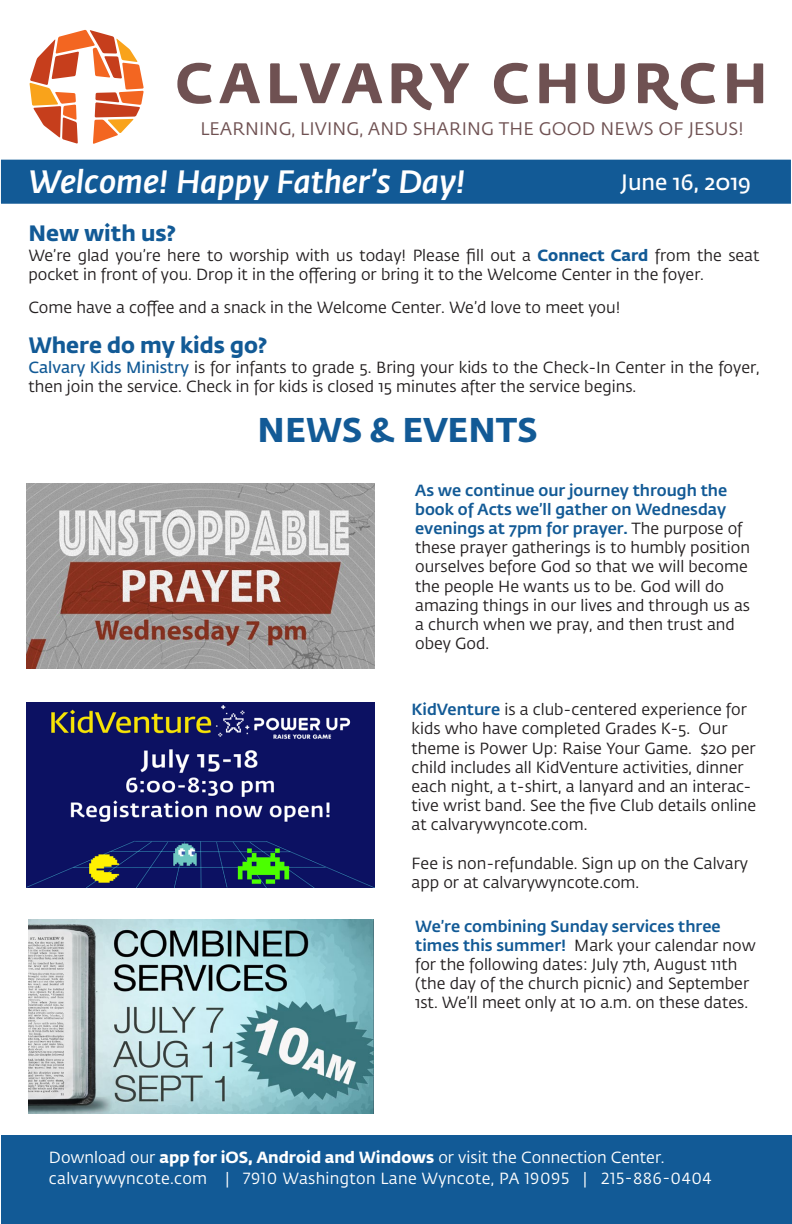
<style>
.page{position:relative;width:792px;height:1224px;background:#fff}
.page>*{position:absolute;margin:0;border:0;box-sizing:border-box;transform-origin:0 0}
.t1{font:700 34px "Fedra Sans Std";color:#125a96}
.t2{font:italic 500 32px "Fedra Sans Std";color:#fff}
.t3{font:700 22px "Fedra Sans Std";color:#125a96}
.t4{font:600 22px "Fedra Sans Std";color:#fff}
.t5{font:18px "Fedra Sans Std";letter-spacing:.01em;color:#6f5152}
.t6{font:16px/19.2px "Fedra Sans Std";color:#231f20}
.t7{font:16px "Fedra Sans Std";letter-spacing:.02em;color:#fff}
.t8{font:16px "Fedra Sans Std";color:#fff}
.s1{font-weight:700;color:#125a96}
.s2{font-weight:600;color:#125a96}
.s3{font-weight:500;color:#125a96}
.s4{font-weight:700}
</style>
<div class="page">
<div style="left:0;top:159px;width:792px;height:46px;background:#125a96"></div>
<div style="left:0;top:158px;width:792px;height:48px;border:2px solid #fff"></div>
<svg style="left:219px;top:63px;width:41px;height:40px"></svg>
<svg style="left:270px;top:63px;width:112px;height:40px"></svg>
<svg style="left:392px;top:63px;width:77px;height:47px"></svg>
<svg style="left:177px;top:63px;width:35px;height:41px"></svg>
<svg style="left:30px;top:30px;width:114px;height:114px"></svg>
<svg style="left:539px;top:63px;width:36px;height:40px"></svg>
<svg style="left:727px;top:63px;width:36px;height:40px"></svg>
<svg style="left:494px;top:63px;width:34px;height:41px"></svg>
<svg style="left:588px;top:63px;width:37px;height:41px"></svg>
<svg style="left:638px;top:63px;width:77px;height:47px"></svg>
<div style="left:1px;top:1135px;width:791px;height:89px;background:#125a96"></div>
<img style="left:26px;top:483px;width:349px;height:185px">
<img style="left:26px;top:703px;width:349px;height:185px">
<img style="left:28px;top:919px;width:346px;height:195px">
<p class="t5" style="left:200px;top:118px;width:545px">LEARNING, LIVING, AND SHARING THE GOOD NEWS OF JESUS!</p>
<h2 class="t2" style="left:28px;top:161px;width:439px">Welcome! Happy Father’s Day!</h2>
<h3 class="t4" style="left:621px;top:169px;width:131px">June 16, 2019</h3>
<h3 class="t3" style="left:28px;top:219px;width:149px">New with us?</h3>
<p class="t6" style="left:28px;top:246px;width:733px">We’re glad you’re here to worship with us today! Please fill out a <span class="s1">Connect Card</span> from the seat pocket in front of you. Drop it in the offering or bring it to the Welcome Center in the foyer.</p>
<p class="t6" style="left:28px;top:298px;width:593px">Come have a coffee and a snack in the Welcome Center. We’d love to meet you!</p>
<h3 class="t3" style="left:28px;top:331px;width:241px">Where do my kids go?</h3>
<p class="t6" style="left:28px;top:358px;width:733px"><span class="s2">Calvary Kids Ministry</span> is for infants to grade 5. Bring your kids to the Check-In Center in the foyer, then join the service. Check in for kids is closed 15 minutes after the service begins.</p>
<h1 class="t1" style="left:258px;top:408px;width:281px">NEWS &amp; EVENTS</h1>
<p class="t6" style="left:415px;top:481px;width:336px"><span class="s3">As we continue our journey through the book of Acts we’ll gather on Wednesday evenings at 7pm for prayer.</span> The purpose of these prayer gatherings is to humbly position ourselves before God so that we will become the people He wants us to be. God will do amazing things in our lives and through us as a church when we pray, and then trust and obey God.</p>
<p class="t6" style="left:412px;top:700px;width:346px"><span class="s3">KidVenture</span> is a club-centered experience for kids who have completed Grades K-5. Our theme is Power Up: Raise Your Game. $20 per child includes all KidVenture activities, dinner each night, a t-shirt, a lanyard and an interac&shy;tive wrist band. See the five Club details online at calvarywyncote.com.</p>
<p class="t6" style="left:412px;top:854px;width:338px">Fee is non-refundable. Sign up on the Calvary app or at calvarywyncote.com.</p>
<p class="t6" style="left:415px;top:917px;width:342px"><span class="s3">We’re combining Sunday services three times this summer!</span> Mark your calendar now for the following dates: July 7th, August 11th (the day of the church picnic) and September 1st. We’ll meet only at 10 a.m. on these dates.</p>
<p class="t8" style="left:49px;top:1148px;width:617px">Download our <span class="s4">app for iOS, Android and Windows</span> or visit the Connection Center.</p>
<p class="t7" style="left:49px;top:1169px;width:664px">calvarywyncote.com | 7910 Washington Lane Wyncote, PA 19095 | 215-886-0404</p>
</div>
